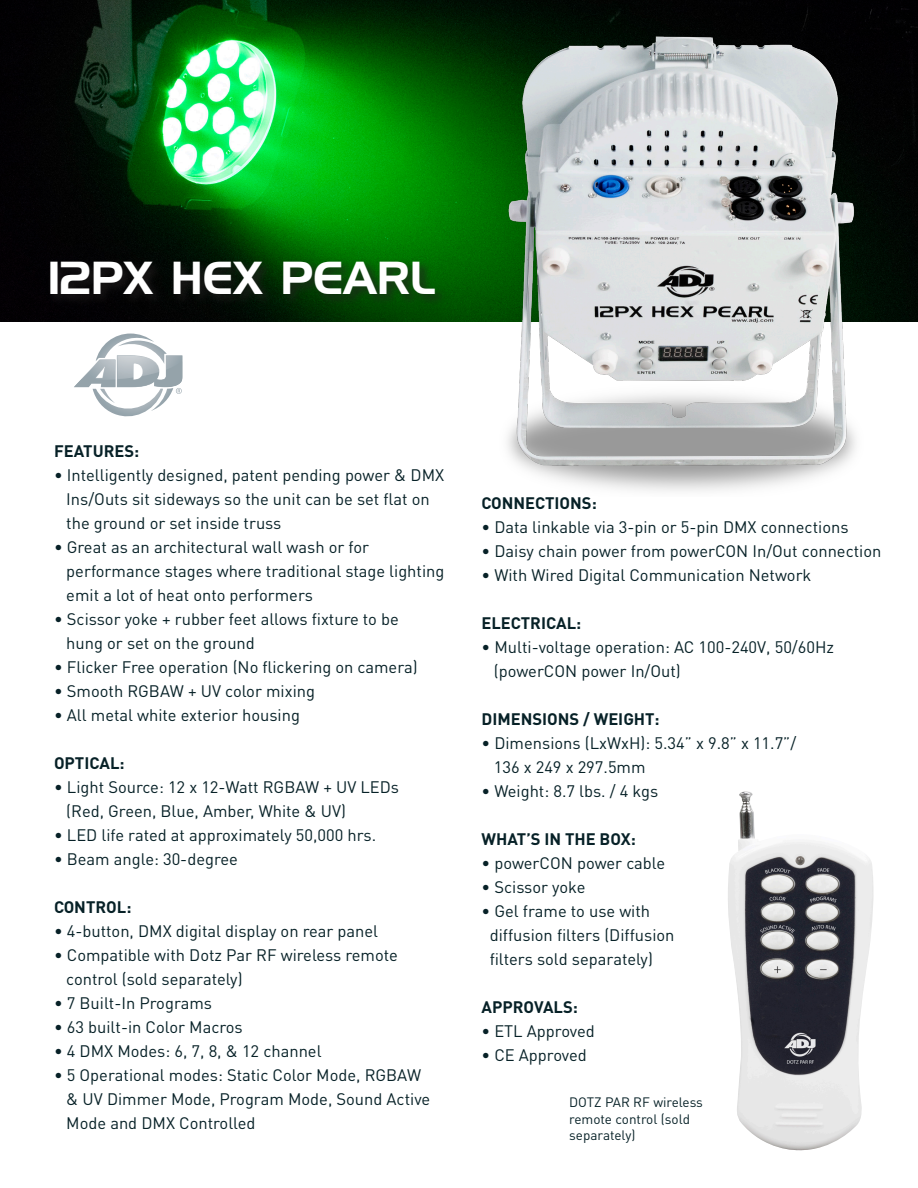
<style>
.page{position:relative;width:918px;height:1188px;background:#fff}
.page>*{position:absolute;margin:0;border:0;box-sizing:border-box;transform-origin:0 0}
.t1{font:45px "Handel Gothic BT";color:#fff}
.t2{font:16.5px "DIN Pro";color:#072127}
.t3{font:700 16.5px "DIN Pro";color:#072127}
.t4{font:13.5px/16.5px "DIN Pro";color:#072127}
</style>
<div class="page">
<img style="left:0;top:0;width:918px;height:322px">
<div style="left:47px;top:258px;width:401px;height:49px;background:#231f20;opacity:.75"></div>
<img style="left:478px;top:36px;width:416px;height:455px">
<img style="left:728px;top:791px;width:146px;height:360px">
<svg style="left:74px;top:334px;width:108px;height:83px"></svg>
<p class="t1" style="left:48px;top:250px;width:389px">12PX HEX PEARL</p>
<p class="t3" style="left:54px;top:440px;width:87px">FEATURES:</p>
<p class="t2" style="left:54px;top:464px;width:392px">• Intelligently designed, patent pending power &amp; DMX</p>
<p class="t2" style="left:66px;top:488px;width:365px">Ins/Outs sit sideways so the unit can be set flat on</p>
<p class="t2" style="left:66px;top:512px;width:217px">the ground or set inside truss</p>
<p class="t2" style="left:54px;top:536px;width:317px">• Great as an architectural wall wash or for</p>
<p class="t2" style="left:66px;top:560px;width:380px">performance stages where traditional stage lighting</p>
<p class="t2" style="left:66px;top:584px;width:248px">emit a lot of heat onto performers</p>
<p class="t2" style="left:54px;top:608px;width:346px">• Scissor yoke + rubber feet allows fixture to be</p>
<p class="t2" style="left:66px;top:632px;width:190px">hung or set on the ground</p>
<p class="t2" style="left:54px;top:656px;width:365px">• Flicker Free operation (No flickering on camera)</p>
<p class="t2" style="left:54px;top:680px;width:263px">• Smooth RGBAW + UV color mixing</p>
<p class="t2" style="left:54px;top:704px;width:248px">• All metal white exterior housing</p>
<p class="t3" style="left:54px;top:752px;width:72px">OPTICAL:</p>
<p class="t2" style="left:54px;top:776px;width:347px">• Light Source: 12 x 12-Watt RGBAW + UV LEDs</p>
<p class="t2" style="left:66px;top:800px;width:281px">(Red, Green, Blue, Amber, White &amp; UV)</p>
<p class="t2" style="left:54px;top:824px;width:324px">• LED life rated at approximately 50,000 hrs.</p>
<p class="t2" style="left:54px;top:848px;width:185px">• Beam angle: 30-degree</p>
<p class="t3" style="left:54px;top:896px;width:79px">CONTROL:</p>
<p class="t2" style="left:54px;top:920px;width:326px">• 4-button, DMX digital display on rear panel</p>
<p class="t2" style="left:54px;top:944px;width:345px">• Compatible with Dotz Par RF wireless remote</p>
<p class="t2" style="left:66px;top:968px;width:178px">control (sold separately)</p>
<p class="t2" style="left:54px;top:992px;width:160px">• 7 Built-In Programs</p>
<p class="t2" style="left:54px;top:1016px;width:190px">• 63 built-in Color Macros</p>
<p class="t2" style="left:54px;top:1040px;width:269px">• 4 DMX Modes: 6, 7, 8, &amp; 12 channel</p>
<p class="t2" style="left:54px;top:1064px;width:369px">• 5 Operational modes: Static Color Mode, RGBAW</p>
<p class="t2" style="left:66px;top:1088px;width:366px">&amp; UV Dimmer Mode, Program Mode, Sound Active</p>
<p class="t2" style="left:66px;top:1112px;width:191px">Mode and DMX Controlled</p>
<p class="t3" style="left:482px;top:492px;width:117px">CONNECTIONS:</p>
<p class="t2" style="left:482px;top:516px;width:369px">• Data linkable via 3-pin or 5-pin DMX connections</p>
<p class="t2" style="left:482px;top:540px;width:401px">• Daisy chain power from powerCON In/Out connection</p>
<p class="t2" style="left:482px;top:564px;width:331px">• With Wired Digital Communication Network</p>
<p class="t3" style="left:482px;top:612px;width:101px">ELECTRICAL:</p>
<p class="t2" style="left:482px;top:636px;width:354px">• Multi-voltage operation: AC 100-240V, 50/60Hz</p>
<p class="t2" style="left:494px;top:660px;width:189px">(powerCON power In/Out)</p>
<p class="t3" style="left:482px;top:708px;width:180px">DIMENSIONS / WEIGHT:</p>
<p class="t2" style="left:482px;top:732px;width:316px">• Dimensions (LxWxH): 5.34” x 9.8” x 11.7”/</p>
<p class="t2" style="left:494px;top:756px;width:153px">136 x 249 x 297.5mm</p>
<p class="t2" style="left:482px;top:780px;width:178px">• Weight: 8.7 lbs. / 4 kgs</p>
<p class="t3" style="left:482px;top:828px;width:156px">WHAT’S IN THE BOX:</p>
<p class="t2" style="left:482px;top:852px;width:185px">• powerCON power cable</p>
<p class="t2" style="left:482px;top:876px;width:105px">• Scissor yoke</p>
<p class="t2" style="left:482px;top:900px;width:170px">• Gel frame to use with</p>
<p class="t2" style="left:490px;top:924px;width:186px">diffusion filters (Diffusion</p>
<p class="t2" style="left:490px;top:948px;width:165px">filters sold separately)</p>
<p class="t3" style="left:482px;top:996px;width:98px">APPROVALS:</p>
<p class="t2" style="left:482px;top:1020px;width:115px">• ETL Approved</p>
<p class="t2" style="left:482px;top:1044px;width:107px">• CE Approved</p>
<p class="t4" style="left:569px;top:1094px;width:135px">DOTZ PAR RF wireless remote control (sold separately)</p>
</div>
